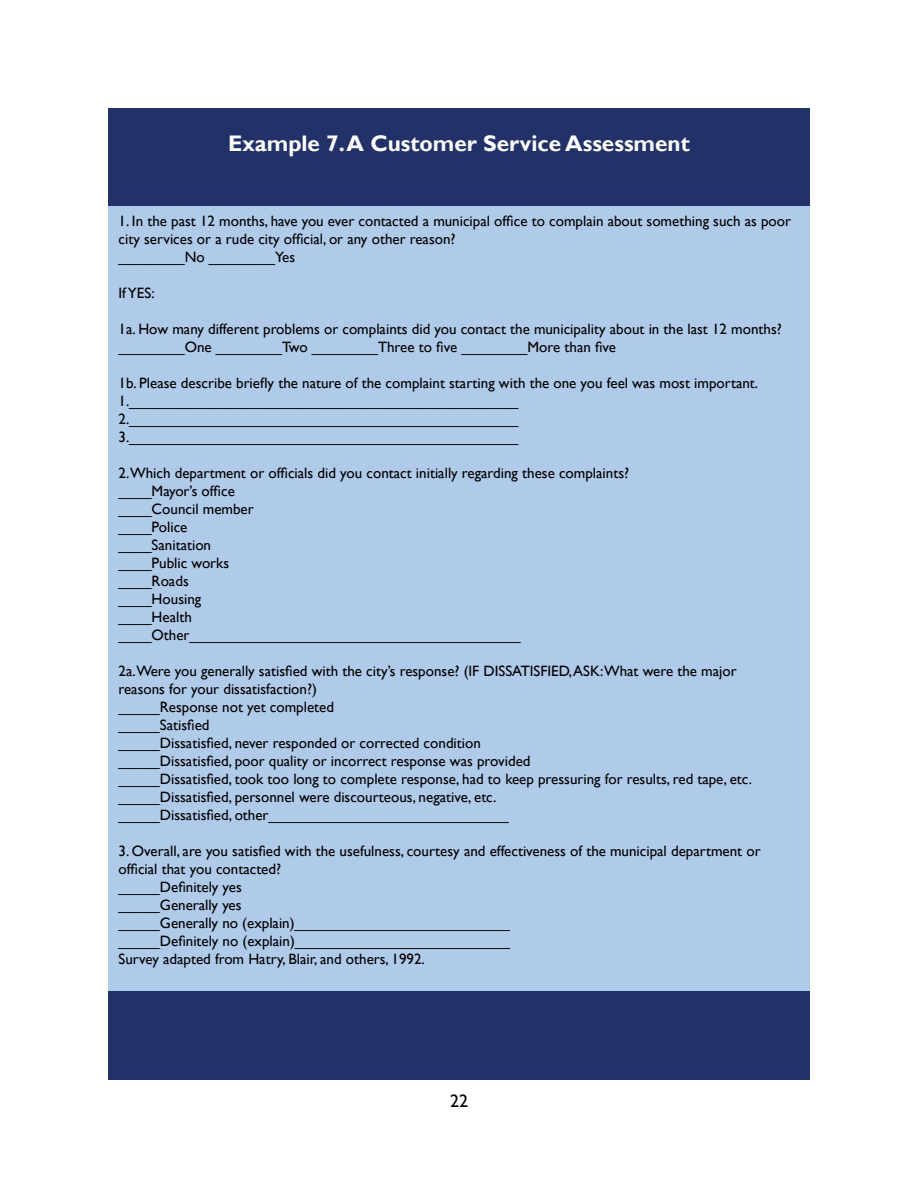
<style>
.page{position:relative;width:918px;height:1188px;background:#fff}
.page>*{position:absolute;margin:0;border:0;box-sizing:border-box;transform-origin:0 0}
.t1{font:700 22.5px "Gill Sans";color:#fff}
.t2{font:18px "Gill Sans";color:#000}
.t3{font:15px/18px "Gill Sans";color:#000}
</style>
<div class="page">
<div style="left:109px;top:206px;width:700px;height:785px;background:#b0cbea"></div>
<div style="left:108px;top:992px;width:702px;height:88px;background:#223268"></div>
<div style="left:108px;top:108px;width:702px;height:97px;background:#223268"></div>
<h1 class="t1" style="left:228px;top:129px;width:463px">Example 7. A Customer Service Assessment</h1>
<p class="t3" style="left:118px;top:212px;width:674px">1. In the past 12 months, have you ever contacted a municipal office to complain about something such as poor city services or a rude city official, or any other reason?<br>________No ________Yes</p>
<p class="t3" style="left:118px;top:284px;width:38px">If YES:</p>
<p class="t3" style="left:118px;top:320px;width:665px">1a. How many different problems or complaints did you contact the municipality about in the last 12 months? ________One ________Two ________Three to five ________More than five</p>
<p class="t3" style="left:118px;top:374px;width:641px">1b. Please describe briefly the nature of the complaint starting with the one you feel was most important.<br>1._______________________________________________ 2._______________________________________________ 3._______________________________________________</p>
<p class="t3" style="left:118px;top:464px;width:512px">2.Which department or officials did you contact initially regarding these complaints? ____Mayor’s office<br>____Council member<br>____Police<br>____Sanitation<br>____Public works<br>____Roads<br>____Housing<br>____Health<br>____Other________________________________________</p>
<p class="t3" style="left:118px;top:662px;width:635px">2a.Were you generally satisfied with the city’s response? (IF DISSATISFIED, ASK:What were the major reasons for your dissatisfaction?)<br>_____Response not yet completed<br>_____Satisfied<br>_____Dissatisfied, never responded or corrected condition<br>_____Dissatisfied, poor quality or incorrect response was provided<br>_____Dissatisfied, took too long to complete response, had to keep pressuring for results, red tape, etc. _____Dissatisfied, personnel were discourteous, negative, etc.<br>_____Dissatisfied, other_____________________________</p>
<p class="t3" style="left:118px;top:842px;width:644px">3. Overall, are you satisfied with the usefulness, courtesy and effectiveness of the municipal department or official that you contacted?<br>_____Definitely yes<br>_____Generally yes<br>_____Generally no (explain)__________________________<br>_____Definitely no (explain)__________________________<br>Survey adapted from Hatry, Blair, and others, 1992.</p>
<p class="t2" style="left:450px;top:1090px;width:19px">22</p>
</div>
